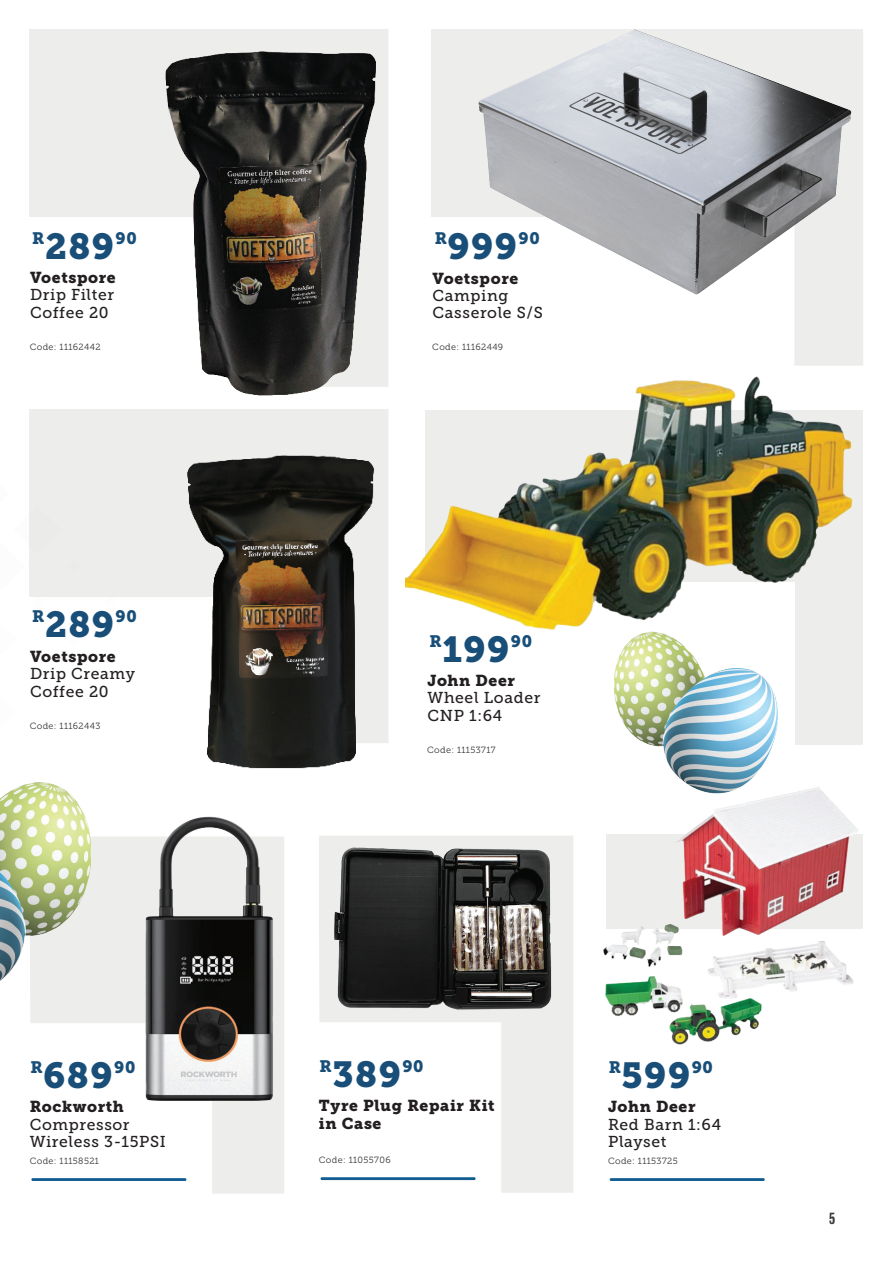
<style>
.page{position:relative;width:893px;height:1263px;background:#fff}
.page>*{position:absolute;margin:0;border:0;box-sizing:border-box;transform-origin:0 0}
.t1{font:16.5px "Museo Slab 900";letter-spacing:.04em;color:#184e78}
.t2{font:15.75px/17.2px "Museo Slab 500";letter-spacing:.04em;color:#231f20}
.t3{font:15.75px/17.2px "Museo Slab 900";letter-spacing:.04em;color:#231f20}
.t4{font:500 15px "Balboa";color:#3e3e3f}
.t5{font:9px "Museo Slab 300";letter-spacing:.04em;color:#312f30}
.s1{font-size:36px}
</style>
<div class="page">
<img style="left:603px;top:787px;width:260px;height:258px">
<div style="left:30px;top:30px;width:358px;height:187px;background:#ededec"></div>
<div style="left:30px;top:409px;width:358px;height:187px;background:#ededec"></div>
<img style="left:165px;top:51px;width:222px;height:345px">
<img style="left:183px;top:455px;width:205px;height:314px">
<div style="left:431px;top:29px;width:432px;height:187px;background:#ededec"></div>
<img style="left:475px;top:29px;width:388px;height:286px">
<svg style="left:30px;top:836px;width:254px;height:357px"></svg>
<hr style="left:31px;top:1178px;width:155px;height:3px;background:#115d91">
<img style="left:119px;top:816px;width:165px;height:343px">
<svg style="left:319px;top:836px;width:254px;height:357px"></svg>
<hr style="left:321px;top:1177px;width:154px;height:3px;background:#115d91">
<img style="left:329px;top:837px;width:233px;height:187px">
<hr style="left:610px;top:1178px;width:155px;height:3px;background:#115d91">
<img style="left:405px;top:290px;width:454px;height:455px">
<img style="left:609px;top:625px;width:175px;height:175px">
<svg style="left:29px;top:485px;width:32px;height:112px"></svg>
<svg style="left:103px;top:596px;width:16px;height:1px"></svg>
<img style="left:0;top:782px;width:90px;height:226px">
<p class="t1" style="left:32px;top:228px;width:106px">R<span class="s1">289</span>90</p>
<p class="t3" style="left:30px;top:269px;width:87px">Voetspore</p>
<p class="t2" style="left:30px;top:287px;width:86px">Drip Filter<br>Coffee 20</p>
<p class="t5" style="left:30px;top:342px;width:72px">Code: 11162442</p>
<p class="t1" style="left:32px;top:607px;width:106px">R<span class="s1">289</span>90</p>
<p class="t3" style="left:30px;top:648px;width:87px">Voetspore</p>
<p class="t2" style="left:30px;top:665px;width:107px">Drip Creamy<br>Coffee 20</p>
<p class="t5" style="left:30px;top:720px;width:72px">Code: 11162443</p>
<p class="t1" style="left:30px;top:1057px;width:106px">R<span class="s1">689</span>90</p>
<p class="t3" style="left:30px;top:1098px;width:96px">Rockworth</p>
<p class="t2" style="left:30px;top:1115px;width:138px">Compressor<br>Wireless 3-15PSI</p>
<p class="t5" style="left:30px;top:1156px;width:71px">Code: 11158521</p>
<p class="t1" style="left:435px;top:229px;width:107px">R<span class="s1">999</span>90</p>
<p class="t3" style="left:433px;top:270px;width:87px">Voetspore</p>
<p class="t2" style="left:433px;top:287px;width:112px">Camping<br>Casserole S/S</p>
<p class="t5" style="left:432px;top:342px;width:72px">Code: 11162449</p>
<p class="t1" style="left:430px;top:631px;width:104px">R<span class="s1">199</span>90</p>
<p class="t3" style="left:427px;top:672px;width:89px">John Deer</p>
<p class="t2" style="left:427px;top:689px;width:114px">Wheel Loader<br>CNP 1:64</p>
<p class="t5" style="left:427px;top:745px;width:70px">Code: 11153717</p>
<p class="t1" style="left:320px;top:1056px;width:106px">R<span class="s1">389</span>90</p>
<p class="t3" style="left:319px;top:1097px;width:177px">Tyre Plug Repair Kit in Case</p>
<p class="t5" style="left:319px;top:1155px;width:73px">Code: 11055706</p>
<p class="t1" style="left:609px;top:1057px;width:106px">R<span class="s1">599</span>90</p>
<p class="t3" style="left:608px;top:1098px;width:89px">John Deer</p>
<p class="t2" style="left:608px;top:1115px;width:115px">Red Barn 1:64<br>Playset</p>
<p class="t5" style="left:608px;top:1156px;width:71px">Code: 11153725</p>
<p class="t4" style="left:829px;top:1210px;width:8px">5</p>
</div>
